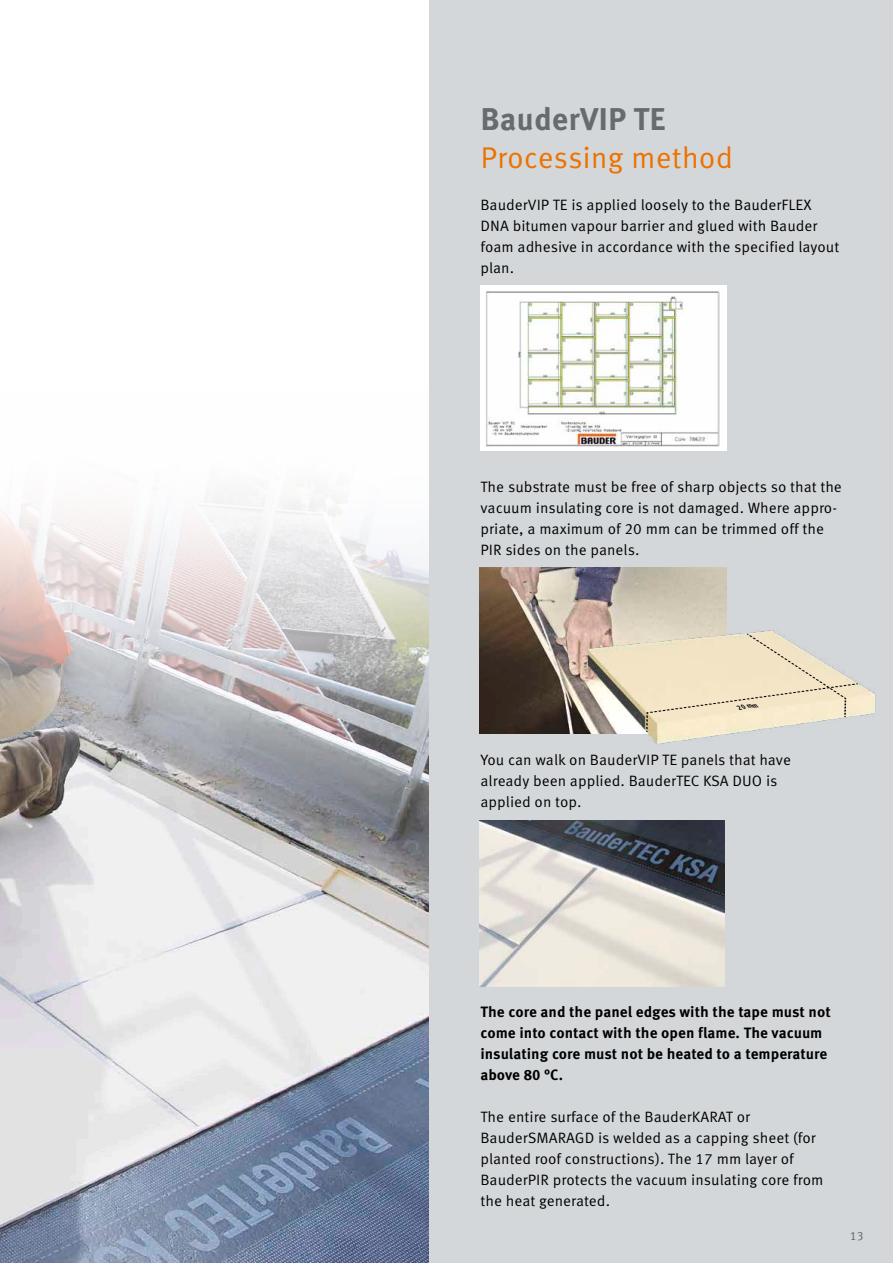
<style>
.page{position:relative;width:893px;height:1263px;background:#fff}
.page>*{position:absolute;margin:0;border:0;box-sizing:border-box;transform-origin:0 0}
.t1{font:700 31.5px "Meta Correspondence Pro";color:#676b6e}
.t2{font:30px "Meta Correspondence Pro";color:#ed7201}
.t3{font:15px/21px "Meta Correspondence Pro";color:#000}
.t4{font:700 15px/21px "Meta Correspondence Pro";color:#000}
.t5{font:12px "Meta Correspondence Pro";color:#5d676e}
.t6{font:italic 700 6.75px "Meta Correspondence Pro";color:#000}
</style>
<div class="page">
<img style="left:0;top:494px;width:429px;height:769px">
<div style="left:429px;top:0;width:464px;height:1263px;background:#d4d7d9"></div>
<div style="left:480px;top:285px;width:247px;height:166px;background:#fff"></div>
<img style="left:486px;top:291px;width:234px;height:155px">
<img style="left:479px;top:568px;width:247px;height:165px">
<img style="left:479px;top:821px;width:245px;height:165px">
<img style="left:584px;top:629px;width:192px;height:115px">
<svg style="left:600px;top:633px;width:276px;height:100px"></svg>
<h1 class="t1" style="left:480px;top:94px;width:187px">BauderVIP TE</h1>
<h2 class="t2" style="left:480px;top:134px;width:254px">Processing method</h2>
<p class="t3" style="left:480px;top:193px;width:360px">BauderVIP TE is applied loosely to the BauderFLEX DNA bitumen vapour barrier and glued with Bauder foam adhesive in accordance with the specified layout plan.</p>
<p class="t3" style="left:480px;top:476px;width:363px">The substrate must be free of sharp objects so that the vacuum insulating core is not damaged. Where appro&shy;priate, a maximum of 20 mm can be trimmed off the PIR sides on the panels.</p>
<p class="t6" style="left:738px;top:702px;width:21px;rotate:-8deg">20 mm</p>
<p class="t3" style="left:480px;top:749px;width:312px">You can walk on BauderVIP TE panels that have already been applied. BauderTEC KSA DUO is applied on top.</p>
<p class="t4" style="left:480px;top:1001px;width:352px">The core and the panel edges with the tape must not come into contact with the open flame. The vacuum insulating core must not be heated to a temperature above 80 °C.</p>
<p class="t3" style="left:480px;top:1106px;width:344px">The entire surface of the BauderKARAT or BauderSMARAGD is welded as a capping sheet (for planted roof constructions). The 17 mm layer of BauderPIR protects the vacuum insulating core from the heat generated.</p>
<p class="t5" style="left:850px;top:1226px;width:15px">13</p>
</div>
